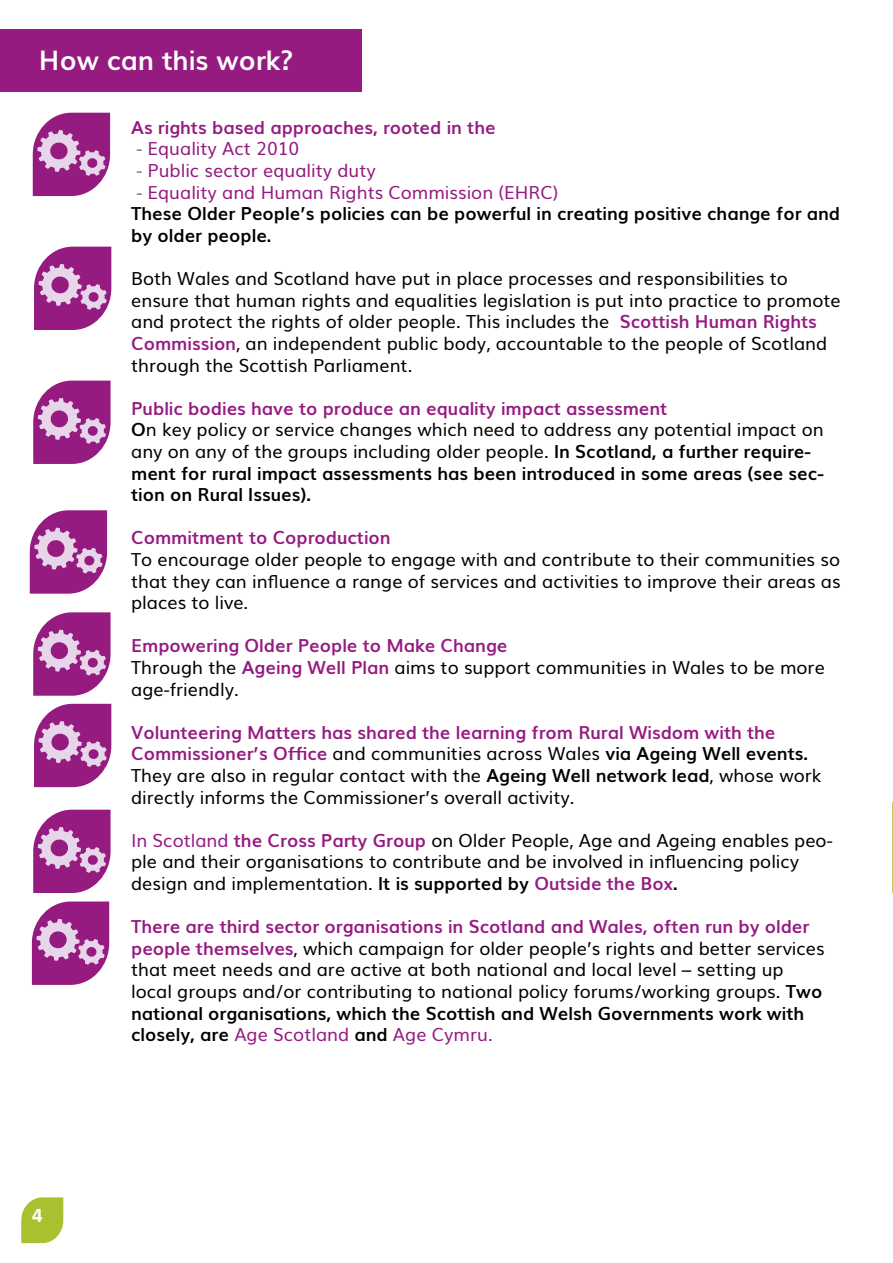
<style>
.page{position:relative;width:893px;height:1263px;background:#fff}
.page>*{position:absolute;margin:0;border:0;box-sizing:border-box;transform-origin:0 0}
.t1{font:700 27px "Muli";color:#fff}
.t2{font:700 21px "Calibri";color:#fff}
.t3{font:18px/21.6px "Muli";color:#000}
.t4{font:700 18px/21.6px "Muli";color:#000}
.t5{font:700 18px "Muli";color:#951b81}
.t6{font:18px "Muli";color:#951b81}
.s1{color:#71706f}
.s2{font-weight:700;color:#951b81}
.s3{font-weight:400}
.s4{font-weight:700}
.s5{color:#951b81}
</style>
<div class="page">
<svg style="left:33px;top:113px;width:77px;height:83px;background:#b159a3"></svg>
<svg style="left:21px;top:1197px;width:42px;height:46px;background:#b4c746"></svg>
<div style="left:0;top:30px;width:361px;height:62px;background:#951b81"></div>
<hr style="left:892px;top:802px;width:1px;height:90px;background:#c3cf60">
<svg style="left:33px;top:381px;width:78px;height:83px;background:#b15ba4"></svg>
<svg style="left:30px;top:510px;width:77px;height:84px;background:#b15aa4"></svg>
<svg style="left:34px;top:704px;width:77px;height:83px;background:#b159a4"></svg>
<svg style="left:33px;top:612px;width:78px;height:84px;background:#b25ca5"></svg>
<svg style="left:33px;top:810px;width:78px;height:83px;background:#b15ba4"></svg>
<svg style="left:32px;top:901px;width:77px;height:84px;background:#b15aa4"></svg>
<svg style="left:34px;top:247px;width:77px;height:83px;background:#b159a4"></svg>
<p class="t1" style="left:39px;top:39px;width:256px">How can this work?</p>
<p class="t2" style="left:32px;top:1200px;width:12px">4</p>
<p class="t5" style="left:131px;top:113px;width:366px">As rights based approaches, rooted in the</p>
<p class="t6" style="left:136px;top:134px;width:165px"><span class="s1">-</span> Equality Act 2010</p>
<p class="t6" style="left:136px;top:156px;width:241px"><span class="s1">-</span> Public sector equality duty</p>
<p class="t6" style="left:136px;top:177px;width:423px"><span class="s1">-</span> Equality and Human Rights Commission (EHRC)</p>
<p class="t4" style="left:131px;top:202px;width:710px">These Older People’s policies can be powerful in creating positive change for and by older people.</p>
<p class="t3" style="left:131px;top:266px;width:711px">Both Wales and Scotland have put in place processes and responsibilities to ensure that human rights and equalities legislation is put into practice to promote and protect the rights of older people. This includes the <span class="s2">Scottish Human Rights Commission</span>, an independent public body, accountable to the people of Scotland through the Scottish Parliament.</p>
<p class="t5" style="left:131px;top:394px;width:538px">Public bodies have to produce an equality impact assessment</p>
<p class="t4" style="left:131px;top:418px;width:694px">O<span class="s3">n key policy or service changes which need to address any potential impact on any on any of the groups including older people.</span> In Scotland, a further require&shy;ment for rural impact assessments has been introduced in some areas (see sec&shy;tion on Rural Issues).</p>
<p class="t5" style="left:131px;top:523px;width:261px">Commitment to Coproduction</p>
<p class="t3" style="left:131px;top:547px;width:711px;text-align:justify">To encourage older people to engage with and contribute to their communities so that they can influence a range of services and activities to improve their areas as places to live.</p>
<p class="t5" style="left:131px;top:631px;width:378px">Empowering Older People to Make Change</p>
<p class="t3" style="left:131px;top:655px;width:695px">Through the <span class="s2">Ageing Well Plan</span> aims to support communities in Wales to be more age-friendly.</p>
<p class="t3" style="left:131px;top:720px;width:692px"><span class="s2">Volunteering Matters has shared the learning from Rural Wisdom with the Commissioner’s Office</span> and communities across Wales <span class="s4">via Ageing Well events.<br></span>They are also in regular contact with the <span class="s4">Ageing Well network lead</span>, whose work directly informs the Commissioner’s overall activity.</p>
<p class="t3" style="left:131px;top:828px;width:703px"><span class="s5">In Scotland</span> <span class="s2">the Cross Party Group</span> on Older People, Age and Ageing enables peo&shy;ple and their organisations to contribute and be involved in influencing policy design and implementation. <span class="s4">It is supported by</span> <span class="s2">Outside the Box</span><span class="s4">.</span></p>
<p class="t3" style="left:131px;top:914px;width:695px"><span class="s2">There are third sector organisations in Scotland and Wales, often run by older people themselves</span>, which campaign for older people’s rights and better services that meet needs and are active at both national and local level – setting up local groups and/or contributing to national policy forums/working groups. <span class="s4">Two national organisations, which the Scottish and Welsh Governments work with closely, are</span> <span class="s5">Age Scotland</span> <span class="s4">and</span> <span class="s5">Age Cymru.</span></p>
</div>
